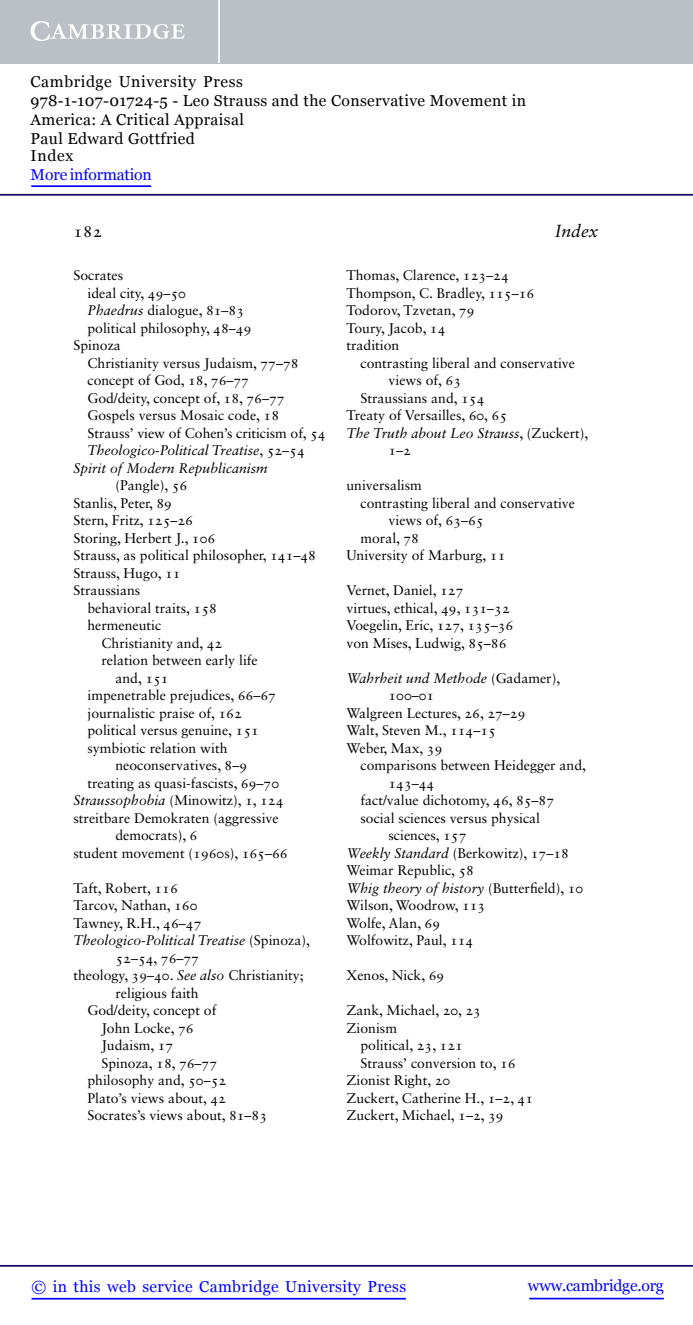
<style>
.page{position:relative;width:693px;height:1325px;background:#fff}
.page>*{position:absolute;margin:0;border:0;box-sizing:border-box;transform-origin:0 0}
.t1{font:italic 17.5px "Sabon LT Std";color:#000}
.t2{font:16.62px "Sabon LT Std";color:#000}
.t3{font:15.75px/18.6px "Georgia";letter-spacing:.025em;color:#000}
.t4{font:15.75px "Georgia";letter-spacing:.025em;color:#00f}
.t5{font:15.75px "Georgia";letter-spacing:-.015em;color:#00f}
.t6{font:15.75px "Georgia";letter-spacing:-.01em;color:#00f}
.t7{font:14px/17.5px "Sabon LT Std";color:#000}
.t8{font:italic 14px "Sabon LT Std";color:#000}
.s1{font-style:italic}
.s2{font-style:normal}
</style>
<div class="page">
<hr style="left:529px;top:1298px;width:135px;height:1px;background:#00f">
<hr style="left:0;top:1265px;width:693px;height:1px;background:#150666">
<hr style="left:32px;top:1298px;width:374px;height:1px;background:#00f">
<div style="left:0;top:0;width:693px;height:63px;background:#bac0c6"></div>
<svg style="left:31px;top:21px;width:154px;height:20px"></svg>
<hr style="left:218px;top:0;width:2px;height:63px;background:#fff">
<hr style="left:0;top:194px;width:693px;height:2px;background:#150666">
<hr style="left:31px;top:185px;width:120px;height:2px;background:#00f">
<p class="t3" style="left:31px;top:72px;width:497px">Cambridge University Press<br>978-1-107-01724-5 - Leo Strauss and the Conservative Movement in<br>America: A Critical Appraisal<br>Paul Edward Gottfried<br>Index</p>
<p class="t6" style="left:31px;top:166px;width:123px">More information</p>
<p class="t2" style="left:74px;top:224px;width:30px">182</p>
<p class="t1" style="left:555px;top:224px;width:45px">Index</p>
<p class="t7" style="left:74px;top:268px;width:51px">Socrates</p>
<p class="t7" style="left:88px;top:285px;width:100px">ideal city, 49–50</p>
<p class="t7" style="left:88px;top:303px;width:158px"><span class="s1">Phaedrus</span> dialogue, 81–83</p>
<p class="t7" style="left:88px;top:320px;width:165px">political philosophy, 48–49</p>
<p class="t7" style="left:74px;top:338px;width:49px">Spinoza</p>
<p class="t7" style="left:88px;top:355px;width:213px">Christianity versus Judaism, 77–78</p>
<p class="t7" style="left:88px;top:373px;width:163px">concept of God, 18 , 76–77</p>
<p class="t7" style="left:88px;top:390px;width:199px">God/deity, concept of, 18 , 76–77</p>
<p class="t7" style="left:88px;top:408px;width:193px">Gospels versus Mosaic code, 18</p>
<p class="t7" style="left:88px;top:425px;width:240px">Strauss’ view of Cohen’s criticism of, 54</p>
<p class="t8" style="left:88px;top:445px;width:219px">Theologico-Political Treatise<span class="s2">, 52–54</span></p>
<p class="t8" style="left:74px;top:462px;width:196px">Spirit of Modern Republicanism</p>
<p class="t7" style="left:116px;top:478px;width:73px">(Pangle), 56</p>
<p class="t7" style="left:74px;top:495px;width:100px">Stanlis, Peter, 89</p>
<p class="t7" style="left:74px;top:513px;width:121px">Stern, Fritz, 125–26</p>
<p class="t7" style="left:74px;top:530px;width:143px">Storing, Herbert J., 106</p>
<p class="t7" style="left:74px;top:548px;width:244px">Strauss, as political philosopher, 141–48</p>
<p class="t7" style="left:74px;top:565px;width:109px">Strauss, Hugo, 11</p>
<p class="t7" style="left:74px;top:583px;width:68px">Straussians</p>
<p class="t7" style="left:88px;top:600px;width:131px">behavioral traits, 158</p>
<p class="t7" style="left:88px;top:618px;width:75px">hermeneutic</p>
<p class="t7" style="left:102px;top:635px;width:122px">Christianity and, 42</p>
<p class="t7" style="left:102px;top:653px;width:158px">relation between early life</p>
<p class="t7" style="left:116px;top:670px;width:55px">and, 151</p>
<p class="t7" style="left:88px;top:688px;width:190px">impenetrable prejudices, 66–67</p>
<p class="t7" style="left:88px;top:705px;width:156px">journalistic praise of, 162</p>
<p class="t7" style="left:88px;top:723px;width:173px">political versus genuine, 151</p>
<p class="t7" style="left:88px;top:740px;width:142px">symbiotic relation with</p>
<p class="t7" style="left:116px;top:758px;width:133px">neoconservatives, 8–9</p>
<p class="t7" style="left:88px;top:775px;width:193px">treating as quasi-fascists, 69–70</p>
<p class="t7" style="left:74px;top:793px;width:211px"><span class="s1">Straussophobia</span> (Minowitz), 1 , 124</p>
<p class="t7" style="left:74px;top:810px;width:207px">streitbare Demokraten (aggressive</p>
<p class="t7" style="left:116px;top:828px;width:83px">democrats), 6</p>
<p class="t7" style="left:74px;top:845px;width:216px">student movement (1960s), 165–66</p>
<p class="t7" style="left:74px;top:880px;width:106px">Taft, Robert, 116</p>
<p class="t7" style="left:74px;top:898px;width:126px">Tarcov, Nathan, 160</p>
<p class="t7" style="left:74px;top:915px;width:129px">Tawney, R.H., 46–47</p>
<p class="t8" style="left:74px;top:935px;width:238px">Theologico-Political Treatise <span class="s2">(Spinoza),</span></p>
<p class="t7" style="left:116px;top:950px;width:85px">52–54 , 76–77</p>
<p class="t7" style="left:74px;top:968px;width:232px">theology, 39–40 . <span class="s1">See also</span> Christianity ;</p>
<p class="t7" style="left:116px;top:985px;width:85px">religious faith</p>
<p class="t7" style="left:88px;top:1003px;width:130px">God/deity, concept of</p>
<p class="t7" style="left:102px;top:1020px;width:94px">John Locke, 76</p>
<p class="t7" style="left:102px;top:1038px;width:73px">Judaism, 17</p>
<p class="t7" style="left:102px;top:1055px;width:117px">Spinoza, 18 , 76–77</p>
<p class="t7" style="left:88px;top:1073px;width:140px">philosophy and, 50–52</p>
<p class="t7" style="left:88px;top:1090px;width:140px">Plato’s views about, 42</p>
<p class="t7" style="left:88px;top:1108px;width:181px">Socrates’s views about, 81–83</p>
<p class="t7" style="left:346px;top:268px;width:189px">Thomas, Clarence, 123–24<br>Thompson, C. Bradley, 115–16<br>Todorov, Tzvetan, 79<br>Toury, Jacob, 14<br>tradition</p>
<p class="t7" style="left:360px;top:355px;width:216px">contrasting liberal and conservative</p>
<p class="t7" style="left:388px;top:373px;width:74px">views of, 63</p>
<p class="t7" style="left:360px;top:390px;width:125px">Straussians and, 154</p>
<p class="t7" style="left:346px;top:408px;width:162px">Treaty of Versailles, 60 , 65</p>
<p class="t8" style="left:346px;top:427px;width:243px">The Truth about Leo Strauss <span class="s2">, (Zuckert),</span></p>
<p class="t7" style="left:388px;top:443px;width:24px">1–2</p>
<p class="t7" style="left:346px;top:478px;width:77px">universalism</p>
<p class="t7" style="left:360px;top:495px;width:216px">contrasting liberal and conservative</p>
<p class="t7" style="left:388px;top:513px;width:97px">views of, 63–65</p>
<p class="t7" style="left:360px;top:530px;width:60px">moral, 78</p>
<p class="t7" style="left:346px;top:548px;width:160px">University of Marburg, 11</p>
<p class="t7" style="left:346px;top:583px;width:168px">Vernet, Daniel, 127<br>virtues, ethical, 49 , 131–32<br>Voegelin, Eric, 127 , 135–36 von Mises, Ludwig, 85–86</p>
<p class="t8" style="left:346px;top:672px;width:215px">Wahrheit und Methode <span class="s2">(Gadamer),</span></p>
<p class="t7" style="left:388px;top:688px;width:47px">100–01</p>
<p class="t7" style="left:346px;top:705px;width:181px">Walgreen Lectures, 26 , 27–29</p>
<p class="t7" style="left:346px;top:723px;width:151px">Walt, Steven M., 114–15</p>
<p class="t7" style="left:346px;top:740px;width:97px">Weber, Max, 39</p>
<p class="t7" style="left:360px;top:758px;width:227px">comparisons between Heidegger and,</p>
<p class="t7" style="left:388px;top:775px;width:47px">143–44</p>
<p class="t7" style="left:360px;top:793px;width:195px">fact/value dichotomy, 46 , 85–87</p>
<p class="t7" style="left:360px;top:810px;width:181px">social sciences versus physical</p>
<p class="t7" style="left:388px;top:828px;width:80px">sciences, 157</p>
<p class="t7" style="left:346px;top:845px;width:224px"><span class="s1">Weekly Standard</span> (Berkowitz), 17–18</p>
<p class="t7" style="left:346px;top:863px;width:129px">Weimar Republic, 58</p>
<p class="t8" style="left:346px;top:882px;width:238px">Whig theory of history <span class="s2">(Butterfield), 10</span></p>
<p class="t7" style="left:346px;top:898px;width:140px">Wilson, Woodrow, 113</p>
<p class="t7" style="left:346px;top:915px;width:95px">Wolfe, Alan, 69</p>
<p class="t7" style="left:346px;top:933px;width:128px">Wolfowitz, Paul, 114</p>
<p class="t7" style="left:346px;top:968px;width:99px">Xenos, Nick, 69</p>
<p class="t7" style="left:346px;top:1003px;width:136px">Zank, Michael, 20 , 23<br>Zionism</p>
<p class="t7" style="left:360px;top:1038px;width:104px">political, 23 , 121</p>
<p class="t7" style="left:360px;top:1055px;width:157px">Strauss’ conversion to, 16</p>
<p class="t7" style="left:346px;top:1073px;width:105px">Zionist Right, 20</p>
<p class="t7" style="left:346px;top:1090px;width:188px">Zuckert, Catherine H., 1–2 , 41</p>
<p class="t7" style="left:346px;top:1108px;width:159px">Zuckert, Michael, 1–2 , 39</p>
<p class="t4" style="left:32px;top:1277px;width:376px">© in this web service Cambridge University Press</p>
<p class="t5" style="left:528px;top:1277px;width:137px">www.cambridge.org</p>
</div>
